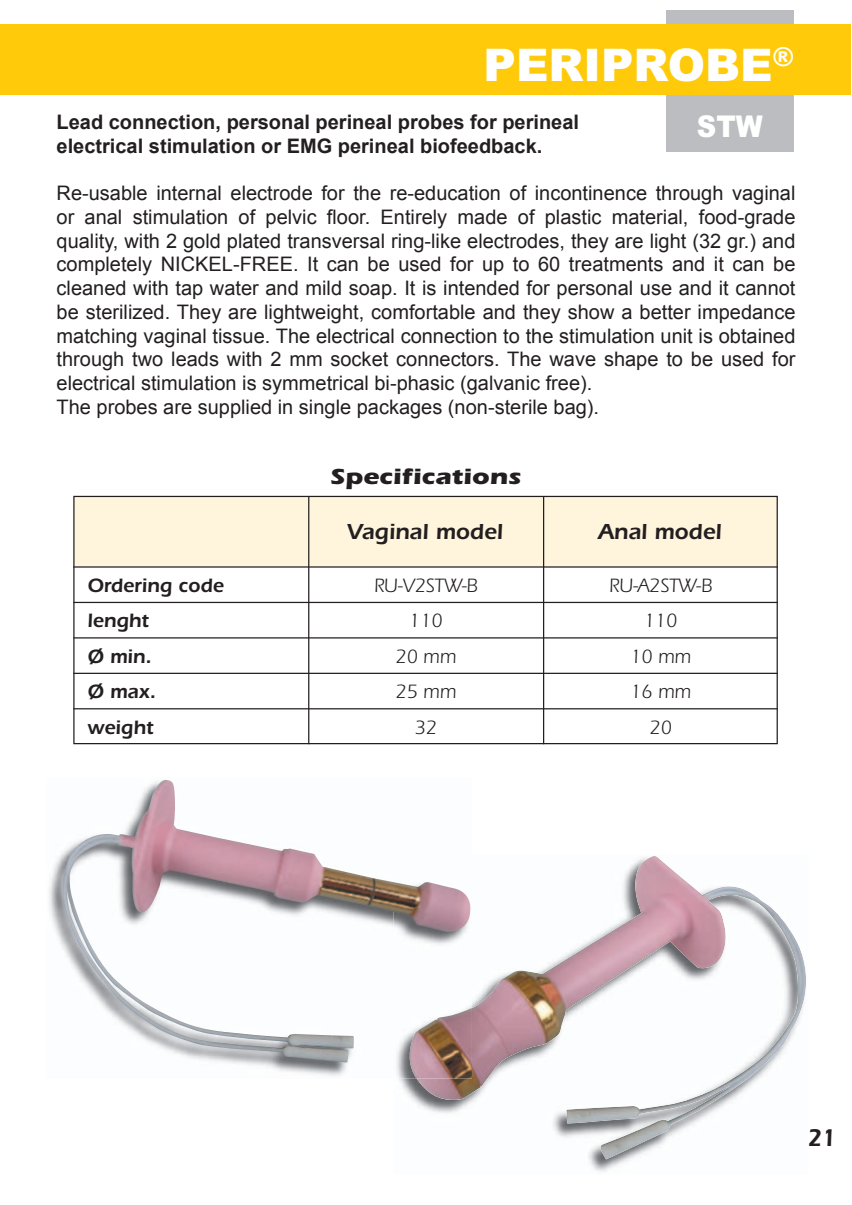
<style>
.page{position:relative;width:852px;height:1205px;background:#fff}
.page>*{position:absolute;margin:0;border:0;box-sizing:border-box;transform-origin:0 0}
.t1{font:900 45px "Arial";color:#fff}
.t2{font:900 30px "Arial";color:#fff;scale:.9 1}
.t3{font:600 25px "Itc Eras";color:#231f20;scale:.9 1}
.t4{font:600 22.5px "Itc Eras";color:#231f20}
.t5{font:700 22.5px "Itc Eras";color:#231f20;scale:1.2 1}
.t6{font:20px/23.8px "Arial";color:#231f20}
.t7{font:700 20px/23.8px "Arial";color:#231f20}
.t8{font:20px/35.5px "Itc Eras";color:#231f20;text-align:center}
.t9{font:600 20px/35.5px "Itc Eras";color:#231f20}
</style>
<div class="page">
<div style="left:666px;top:10px;width:128px;height:141px;background:#bcbdc0"></div>
<div style="left:74px;top:496px;width:703px;height:71px;background:#fef5dc"></div>
<div style="left:73px;top:496px;width:705px;height:248px;border:1px solid #231f20"></div>
<hr style="left:308px;top:496px;width:1px;height:248px;background:#231f20">
<hr style="left:73px;top:566px;width:704px;height:1px;background:#231f20">
<hr style="left:543px;top:496px;width:1px;height:248px;background:#231f20">
<hr style="left:73px;top:602px;width:704px;height:1px;background:#231f20">
<hr style="left:73px;top:637px;width:704px;height:1px;background:#231f20">
<hr style="left:73px;top:672px;width:704px;height:2px;background:#231f20">
<hr style="left:73px;top:708px;width:704px;height:1px;background:#231f20">
<img style="left:399px;top:1078px;width:231px;height:94px">
<img style="left:416px;top:856px;width:390px;height:303px">
<img style="left:49px;top:853px;width:299px;height:223px">
<img style="left:403px;top:1062px;width:69px;height:16px">
<img style="left:62px;top:779px;width:412px;height:283px">
<div style="left:0;top:24px;width:850px;height:71px;background:#feca0a"></div>
<h1 class="t1" style="left:483px;top:32px;width:312px">PERIPROBE<sup>®</sup></h1>
<h2 class="t2" style="left:697px;top:104px;width:75px">STW</h2>
<p class="t7" style="left:57px;top:110px;width:524px">Lead connection, personal perineal probes for perineal electrical stimulation or EMG perineal biofeedback.</p>
<p class="t6" style="left:57px;top:181px;width:740px">Re-usable internal electrode for the re-education of incontinence through vaginal or anal stimulation of pelvic floor. Entirely made of plastic material, food-grade quality, with 2 gold plated transversal ring-like electrodes, they are light (32 gr.) and completely NICKEL-FREE. It can be used for up to 60 treatments and it can be cleaned with tap water and mild soap. It is intended for personal use and it cannot be sterilized. They are lightweight, comfortable and they show a better impedance matching vaginal tissue. The electrical connection to the stimulation unit is obtained through two leads with 2 mm socket connectors. The wave shape to be used for electrical stimulation is symmetrical bi-phasic (galvanic free).<br>The probes are supplied in single packages (non-sterile bag).</p>
<p class="t9" style="left:87px;top:567px;width:138px">Ordering code</p>
<p class="t9" style="left:87px;top:603px;width:70px">lenght<br>Ø min.<br>Ø max. weight</p>
<p class="t5" style="left:330px;top:463px;width:161px">Specifications</p>
<p class="t4" style="left:347px;top:518px;width:157px">Vaginal model</p>
<p class="t4" style="left:598px;top:518px;width:125px">Anal model</p>
<p class="t8" style="left:374px;top:567px;width:105px">RU-V2STW-B<br>110<br>20 mm<br>25 mm<br>32</p>
<p class="t8" style="left:609px;top:567px;width:105px">RU-A2STW-B<br>110<br>10 mm<br>16 mm<br>20</p>
<p class="t3" style="left:808px;top:1123px;width:33px">21</p>
</div>
